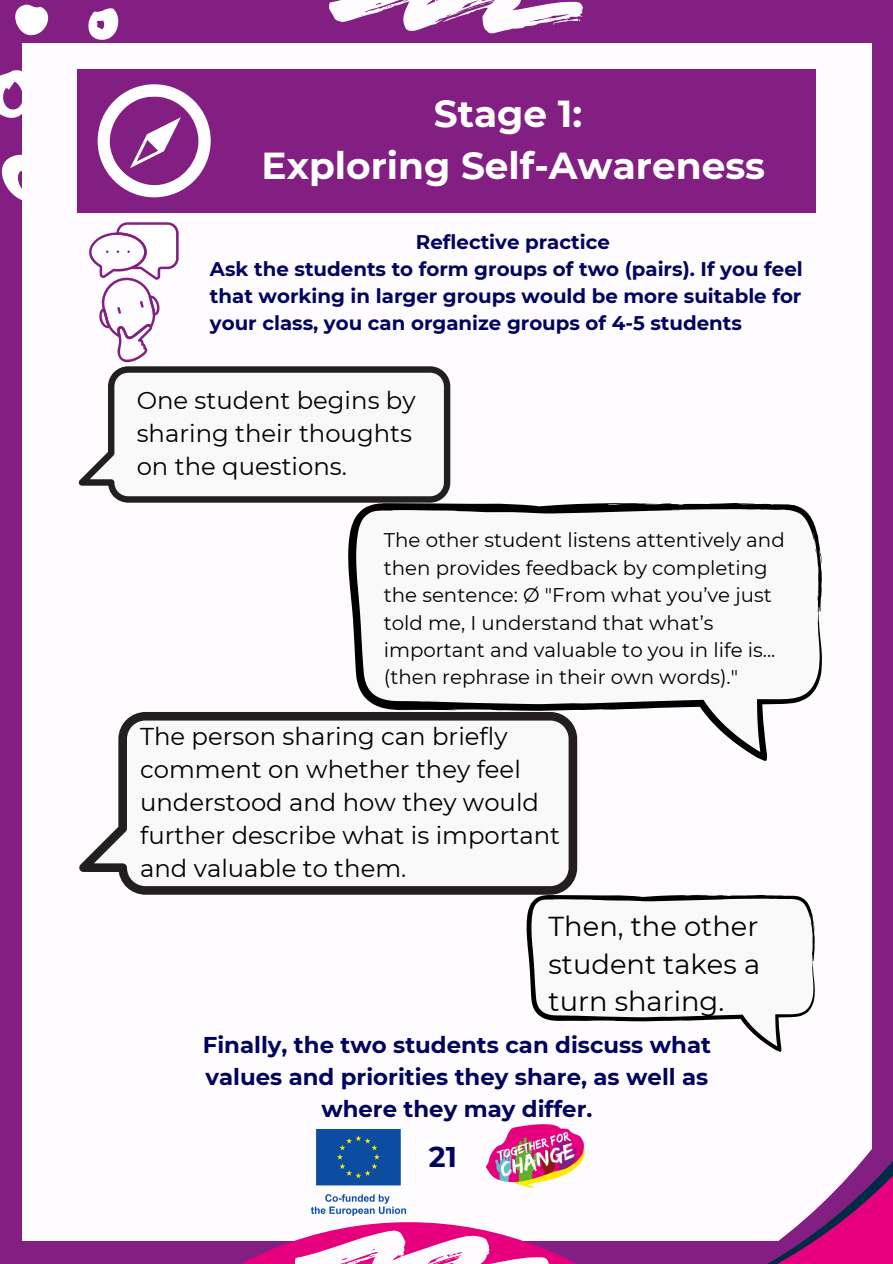
<style>
.page{position:relative;width:893px;height:1264px;background:#fff}
.page>*{position:absolute;margin:0;border:0;box-sizing:border-box;transform-origin:0 0}
.t1{font:700 37.5px/51.8px "Montserrat";color:#fff;text-align:center}
.t2{font:700 28.5px "Montserrat";color:#01045f}
.t3{font:27.3px/37.3px "Montserrat";color:#000;text-align:justify}
.t4{font:24.3px/33px "Montserrat";color:#000}
.t5{font:700 22.8px/32px "Montserrat";color:#01045f;text-align:center}
.t6{font:19.8px/27.3px "Montserrat";color:#000}
.t7{font:700 19.8px/27px "Montserrat";color:#01045f}
</style>
<div class="page">
<div style="left:0;top:0;width:892px;height:1263px;background:#831f82"></div>
<svg style="left:15px;top:4px;width:34px;height:32px"></svg>
<svg style="left:88px;top:8px;width:31px;height:32px"></svg>
<svg style="left:0;top:64px;width:23px;height:71px"></svg>
<svg style="left:1px;top:152px;width:22px;height:50px"></svg>
<div style="left:23px;top:43px;width:848px;height:1197px;background:#fefcff"></div>
<svg style="left:195px;top:1124px;width:422px;height:139px"></svg>
<svg style="left:329px;top:0;width:253px;height:34px"></svg>
<svg style="left:295px;top:1230px;width:253px;height:33px;background:#f188c3"></svg>
<svg style="left:617px;top:1063px;width:275px;height:200px"></svg>
<div style="left:77px;top:69px;width:738px;height:143px;background:#831f82"></div>
<svg style="left:97px;top:84px;width:114px;height:114px"></svg>
<svg style="left:89px;top:222px;width:90px;height:141px"></svg>
<svg style="left:78px;top:366px;width:372px;height:136px"></svg>
<svg style="left:348px;top:502px;width:474px;height:258px"></svg>
<svg style="left:79px;top:712px;width:498px;height:182px"></svg>
<svg style="left:526px;top:894px;width:288px;height:157px"></svg>
<p class="t1" style="left:261px;top:88px;width:505px">Stage 1:<br>Exploring Self-Awareness</p>
<p class="t7" style="left:210px;top:229px;width:594px;text-indent:206px">Reflective practice<br>Ask the students to form groups of two (pairs). If you feel that working in larger groups would be more suitable for your class, you can organize groups of 4-5 students</p>
<p class="t4" style="left:137px;top:383px;width:280px">One student begins by sharing their thoughts on the questions.</p>
<p class="t6" style="left:384px;top:526px;width:402px">The other student listens attentively and then provides feedback by completing the sentence: Ø "From what you’ve just told me, I understand that what’s important and valuable to you in life is... (then rephrase in their own words)."</p>
<p class="t4" style="left:140px;top:719px;width:421px">The person sharing can briefly comment on whether they feel understood and how they would further describe what is important and valuable to them.</p>
<p class="t3" style="left:548px;top:907px;width:213px">Then, the other student takes a turn sharing.</p>
<h1 class="t5" style="left:203px;top:1028px;width:509px">Finally, the two students can discuss what values and priorities they share, as well as where they may differ.</h1>
<p class="t2" style="left:429px;top:1139px;width:29px">21</p>
</div>
